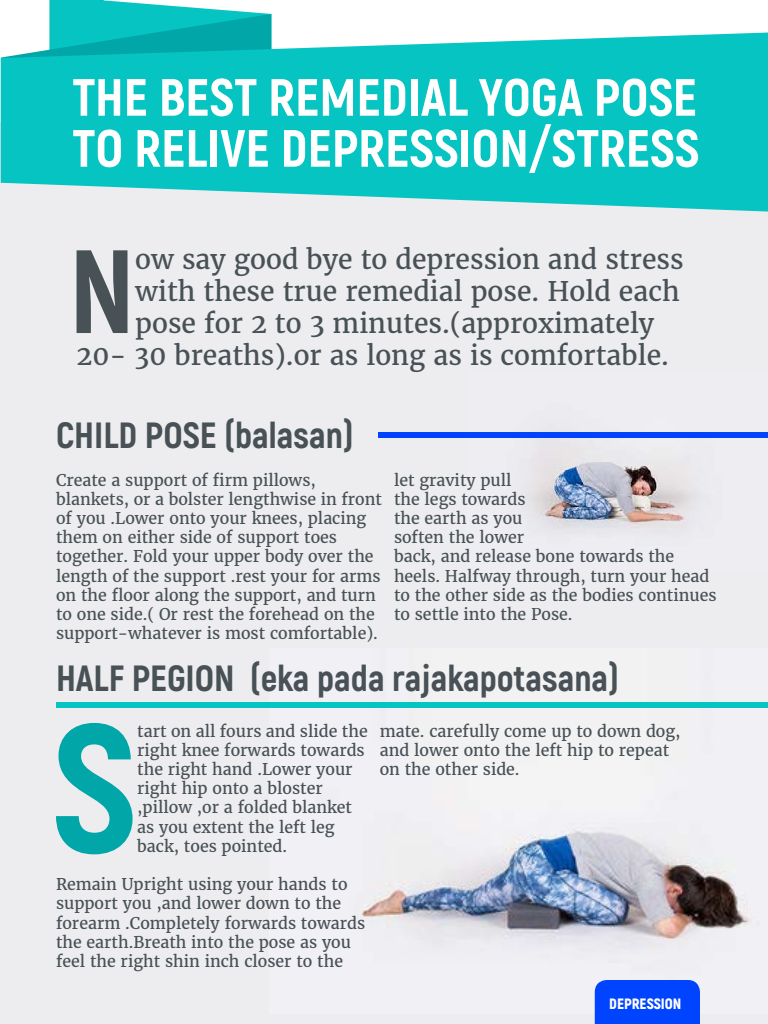
<style>
.page{position:relative;width:768px;height:1024px;background:#fff}
.page>*{position:absolute;margin:0;border:0;box-sizing:border-box;transform-origin:0 0}
.t1{font:800 180.6px "Akrobat";color:#00a6a8}
.t2{font:800 118.1px "Akrobat";color:#485156}
.t3{font:800 52.3px/51px "Akrobat";color:#fff}
.t4{font:800 36.4px "Akrobat";color:#485156}
.t5{font:26.7px "Merriweather";color:#485156}
.t6{font:16px/19.2px "Merriweather";color:#485156}
.t7{font:900 15px "Akrobat";color:#fff}
</style>
<div class="page">
<div style="left:0;top:123px;width:768px;height:901px;background:#ededef"></div>
<img style="left:529px;top:458px;width:167px;height:72px">
<svg style="left:50px;top:0;width:221px;height:14px;fill:#05c4c2"></svg>
<svg style="left:49px;top:14px;width:222px;height:19px;fill:#05c4c2"></svg>
<svg style="left:1px;top:33px;width:767px;height:179px;fill:#05c4c2"></svg>
<img style="left:269px;top:702px;width:499px;height:311px">
<div style="left:379px;top:432px;width:389px;height:6px;background:#04f"></div>
<div style="left:56px;top:703px;width:712px;height:5px;background:#05c4c2"></div>
<div style="left:595px;top:980px;width:105px;height:44px;background:#04f"></div>
<h3 class="t3" style="left:72px;top:72px;width:629px">THE BEST REMEDIAL YOGA POSE<br>TO RELIVE DEPRESSION/STRESS</h3>
<h2 class="t2" style="left:69px;top:217px;width:68px">N</h2>
<h3 class="t5" style="left:135px;top:241px;width:550px">ow say good bye to depression and stress</h3>
<h3 class="t5" style="left:135px;top:273px;width:546px">with these true remedial pose. Hold each</h3>
<h3 class="t5" style="left:135px;top:305px;width:521px">pose for 2 to 3 minutes.(approximately</h3>
<h3 class="t5" style="left:77px;top:337px;width:594px">20- 30 breaths).or as long as is comfortable.</h3>
<h3 class="t4" style="left:56px;top:412px;width:299px">CHILD POSE (balasan)</h3>
<p class="t6" style="left:56px;top:470px;width:327px">Create a support of firm pillows, blankets, or a bolster lengthwise in front of you .Lower onto your knees, placing them on either side of support toes together. Fold your upper body over the length of the support .rest your for arms on the floor along the support, and turn to one side.( Or rest the forehead on the support-whatever is most comfortable).</p>
<p class="t6" style="left:394px;top:470px;width:324px">let gravity pull<br>the legs towards<br>the earth as you<br>soften the lower<br>back, and release bone towards the heels. Halfway through, turn your head to the other side as the bodies continues to settle into the Pose.</p>
<h3 class="t4" style="left:56px;top:655px;width:565px">HALF PEGION (eka pada rajakapotasana)</h3>
<h1 class="t1" style="left:52px;top:674px;width:87px">S</h1>
<p class="t6" style="left:137px;top:721px;width:232px">tart on all fours and slide the right knee forwards towards the right hand .Lower your right hip onto a bloster ,pillow ,or a folded blanket as you extent the left leg back, toes pointed.</p>
<p class="t6" style="left:56px;top:875px;width:311px">Remain Upright using your hands to support you ,and lower down to the forearm .Completely forwards towards the earth.Breath into the pose as you feel the right shin inch closer to the</p>
<p class="t6" style="left:380px;top:721px;width:302px">mate. carefully come up to down dog, and lower onto the left hip to repeat on the other side.</p>
<p class="t7" style="left:609px;top:994px;width:74px">DEPRESSION</p>
</div>
